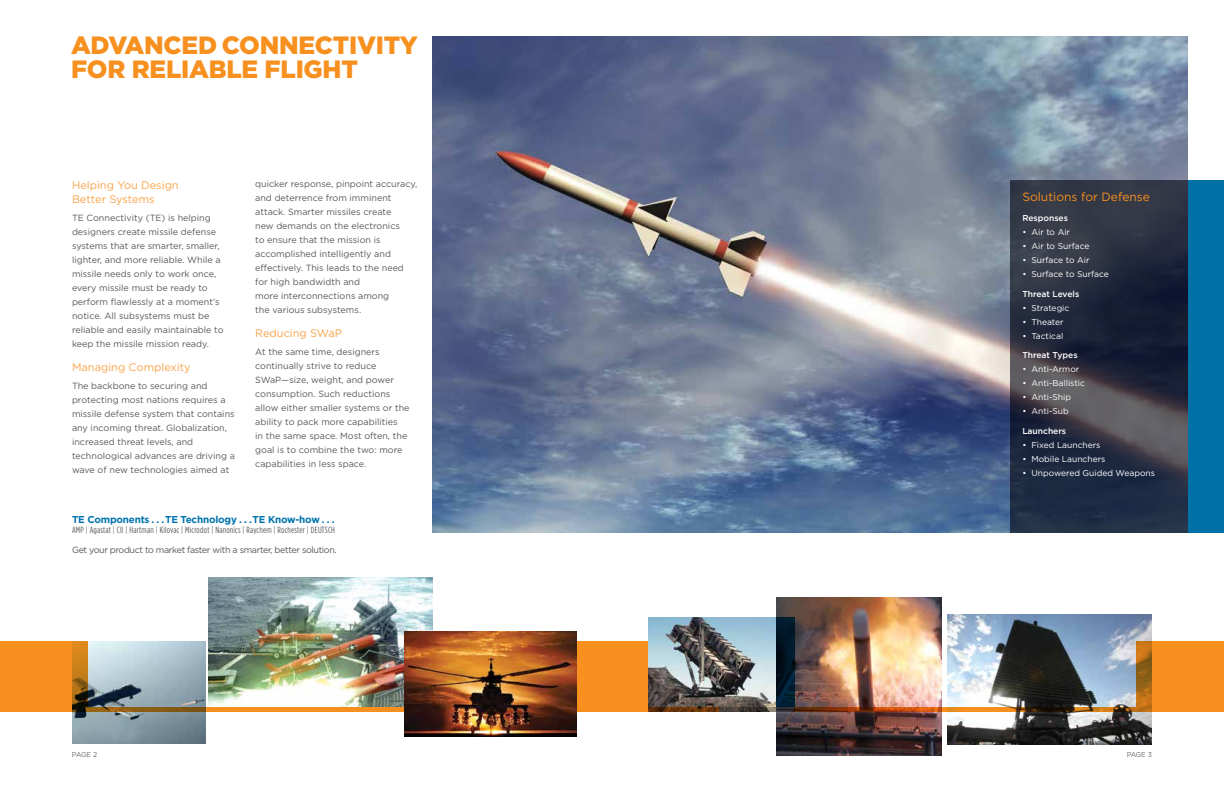
<style>
.page{position:relative;width:1224px;height:792px;background:#fff}
.page>*{position:absolute;margin:0;border:0;box-sizing:border-box;transform-origin:0 0}
.t1{font:900 25px/24px "Gotham";letter-spacing:-.01em;color:#f7901e}
.t2{font:12px "Gotham";color:#f7901e}
.t3{font:11px/14px "Gotham";color:#f9a44a}
.t4{font:700 10px "Gotham";letter-spacing:-.02em;color:#0073ae}
.t5{font:9px/14px "Gotham";color:#58595b}
.t6{font:9px "Gotham Condensed";letter-spacing:.025em;color:#58595b}
.t7{font:9px "Gotham";letter-spacing:-.045em;color:#58595b}
.t8{font:8.5px "Gotham";color:#fff}
.t9{font:500 8.5px "Gotham";color:#fff}
.t10{font:7px "Gotham";letter-spacing:-.06em;color:#696b73}
</style>
<div class="page">
<img style="left:209px;top:578px;width:224px;height:129px">
<img style="left:72px;top:642px;width:133px;height:102px">
<img style="left:648px;top:617px;width:128px;height:90px">
<img style="left:776px;top:598px;width:166px;height:158px">
<svg style="left:719px;top:707px;width:76px;height:5px"></svg>
<svg style="left:0;top:707px;width:719px;height:5px;background:#c67518"></svg>
<div style="left:576px;top:642px;width:72px;height:65px;background:#f7901e"></div>
<svg style="left:0;top:642px;width:88px;height:65px;background:#e7881c"></svg>
<svg style="left:776px;top:617px;width:19px;height:90px;background:#001728"></svg>
<img style="left:948px;top:614px;width:204px;height:130px">
<img style="left:404px;top:631px;width:172px;height:106px">
<svg style="left:1136px;top:642px;width:88px;height:65px;background:#e9891c"></svg>
<svg style="left:795px;top:707px;width:429px;height:5px;background:#ac5b12"></svg>
<img style="left:432px;top:36px;width:756px;height:497px">
<svg style="left:1010px;top:180px;width:178px;height:353px;background:#2d3243"></svg>
<div style="left:1188px;top:180px;width:36px;height:353px;background:#0071a6"></div>
<h1 class="t1" style="left:71px;top:33px;width:349px">ADVANCED CONNECTIVITY<br>FOR RELIABLE FLIGHT</h1>
<p class="t3" style="left:72px;top:178px;width:108px">Helping You Design<br>Better Systems</p>
<p class="t5" style="left:72px;top:211px;width:153px">TE Connectivity (TE) is helping designers create missile defense systems that are smarter, smaller, lighter, and more reliable. While a missile needs only to work once, every missile must be ready to perform flawlessly at a moment’s notice. All subsystems must be reliable and easily maintainable to keep the missile mission ready.</p>
<p class="t3" style="left:72px;top:360px;width:120px">Managing Complexity</p>
<p class="t5" style="left:72px;top:379px;width:165px">The backbone to securing and protecting most nations requires a missile defense system that contains any incoming threat. Globalization, increased threat levels, and technological advances are driving a wave of new technologies aimed at</p>
<p class="t5" style="left:255px;top:177px;width:164px">quicker response, pinpoint accuracy, and deterrence from imminent attack. Smarter missiles create<br>new demands on the electronics<br>to ensure that the mission is accomplished intelligently and effectively. This leads to the need for high bandwidth and<br>more interconnections among<br>the various subsystems.</p>
<p class="t3" style="left:255px;top:325px;width:88px">Reducing SWaP</p>
<p class="t5" style="left:255px;top:345px;width:156px">At the same time, designers continually strive to reduce<br>SWaP—size, weight, and power consumption. Such reductions allow either smaller systems or the ability to pack more capabilities<br>in the same space. Most often, the goal is to combine the two: more capabilities in less space.</p>
<p class="t4" style="left:72px;top:513px;width:264px">TE Components . . . TE Technology . . . TE Know-how . . .</p>
<p class="t6" style="left:72px;top:525px;width:265px">AMP | Agastat | CII | Hartman | Kilovac | Microdot | Nanonics | Raychem | Rochester | DEUTSCH</p>
<p class="t7" style="left:72px;top:544px;width:266px">Get your product to market faster with a smarter, better solution.</p>
<h2 class="t2" style="left:1022px;top:189px;width:129px">Solutions for Defense</h2>
<p class="t9" style="left:1022px;top:212px;width:47px">Responses</p>
<p class="t8" style="left:1022px;top:226px;width:49px">• Air to Air</p>
<p class="t8" style="left:1022px;top:240px;width:69px">• Air to Surface</p>
<p class="t8" style="left:1022px;top:254px;width:69px">• Surface to Air</p>
<p class="t8" style="left:1022px;top:268px;width:88px">• Surface to Surface</p>
<p class="t9" style="left:1022px;top:288px;width:58px">Threat Levels</p>
<p class="t8" style="left:1022px;top:302px;width:49px">• Strategic</p>
<p class="t8" style="left:1022px;top:316px;width:43px">• Theater</p>
<p class="t8" style="left:1022px;top:330px;width:42px">• Tactical</p>
<p class="t9" style="left:1022px;top:350px;width:57px">Threat Types</p>
<p class="t8" style="left:1022px;top:364px;width:58px">• Anti-Armor</p>
<p class="t8" style="left:1022px;top:378px;width:64px">• Anti-Ballistic</p>
<p class="t8" style="left:1022px;top:392px;width:50px">• Anti-Ship</p>
<p class="t8" style="left:1022px;top:406px;width:48px">• Anti-Sub</p>
<p class="t9" style="left:1022px;top:426px;width:45px">Launchers</p>
<p class="t8" style="left:1022px;top:440px;width:80px">• Fixed Launchers</p>
<p class="t8" style="left:1022px;top:454px;width:85px">• Mobile Launchers</p>
<p class="t8" style="left:1022px;top:468px;width:134px">• Unpowered Guided Weapons</p>
<p class="t10" style="left:72px;top:750px;width:27px">PAGE 2</p>
<p class="t10" style="left:1127px;top:750px;width:27px">PAGE 3</p>
</div>
